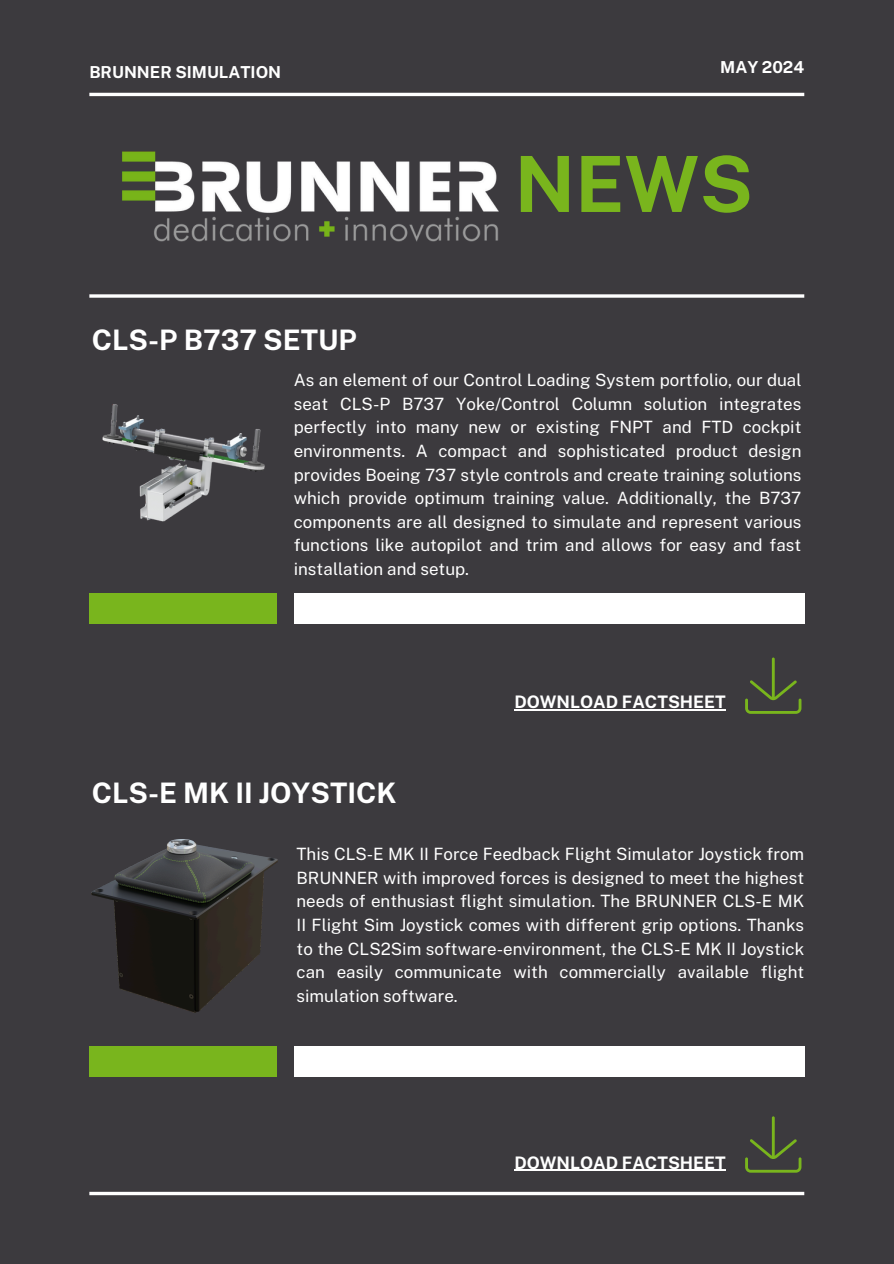
<style>
.page{position:relative;width:894px;height:1264px;background:#fff}
.page>*{position:absolute;margin:0;border:0;box-sizing:border-box;transform-origin:0 0}
.t1{font:700 77.4px "Public Sans";color:#79b51d}
.t2{font:700 28.2px "Public Sans";color:#fff}
.t3{font:700 17.25px "Public Sans";color:#fff}
.t4{font:16.95px/23.7px "Public Sans";color:#fff;text-align:justify}
.t5{font:700 16.5px "Public Sans";color:#fff}
</style>
<div class="page">
<div style="left:0;top:0;width:893px;height:1263px;background:#3c3a3e"></div>
<hr style="left:89px;top:93px;width:715px;height:3px;background:#fff">
<svg style="left:89px;top:294px;width:715px;height:4px;background:#e0e0e0"></svg>
<div style="left:294px;top:593px;width:510px;height:30px;background:#fff"></div>
<svg style="left:89px;top:1191px;width:715px;height:4px;background:#d6d6d7"></svg>
<img style="left:122px;top:151px;width:377px;height:91px">
<img style="left:102px;top:404px;width:163px;height:118px">
<div style="left:294px;top:1046px;width:510px;height:30px;background:#fff"></div>
<svg style="left:745px;top:657px;width:56px;height:56px"></svg>
<svg style="left:745px;top:1116px;width:56px;height:56px"></svg>
<div style="left:89px;top:593px;width:188px;height:30px;background:#79b51d"></div>
<div style="left:89px;top:1046px;width:188px;height:30px;background:#79b51d"></div>
<img style="left:92px;top:839px;width:186px;height:173px">
<hr style="left:514px;top:709px;width:211px;height:1px;background:#fff">
<hr style="left:514px;top:1169px;width:211px;height:1px;background:#fff">
<h2 class="t5" style="left:89px;top:62px;width:193px">BRUNNER SIMULATION</h2>
<p class="t5" style="left:720px;top:57px;width:85px">MAY 2024</p>
<p class="t2" style="left:92px;top:323px;width:266px">CLS-P B737 SETUP</p>
<h1 class="t1" style="left:514px;top:138px;width:240px">NEWS</h1>
<p class="t4" style="left:294px;top:368px;width:509px">As an element of our Control Loading System portfolio, our dual seat CLS-P B737 Yoke/Control Column solution integrates perfectly into many new or existing FNPT and FTD cockpit environments. A compact and sophisticated product design provides Boeing 737 style controls and create training solutions which provide optimum training value. Additionally, the B737 components are all designed to simulate and represent various functions like autopilot and trim and allows for easy and fast installation and setup.</p>
<h2 class="t2" style="left:92px;top:776px;width:306px">CLS-E MK II JOYSTICK</h2>
<p class="t3" style="left:514px;top:692px;width:213px">DOWNLOAD FACTSHEET</p>
<h3 class="t4" style="left:296px;top:842px;width:509px">This CLS-E MK II Force Feedback Flight Simulator Joystick from BRUNNER with improved forces is designed to meet the highest needs of enthusiast flight simulation. The BRUNNER CLS-E MK II Flight Sim Joystick comes with different grip options. Thanks to the CLS2Sim software-environment, the CLS-E MK II Joystick can easily communicate with commercially available flight simulation software.</h3>
<p class="t3" style="left:514px;top:1152px;width:213px">DOWNLOAD FACTSHEET</p>
</div>
